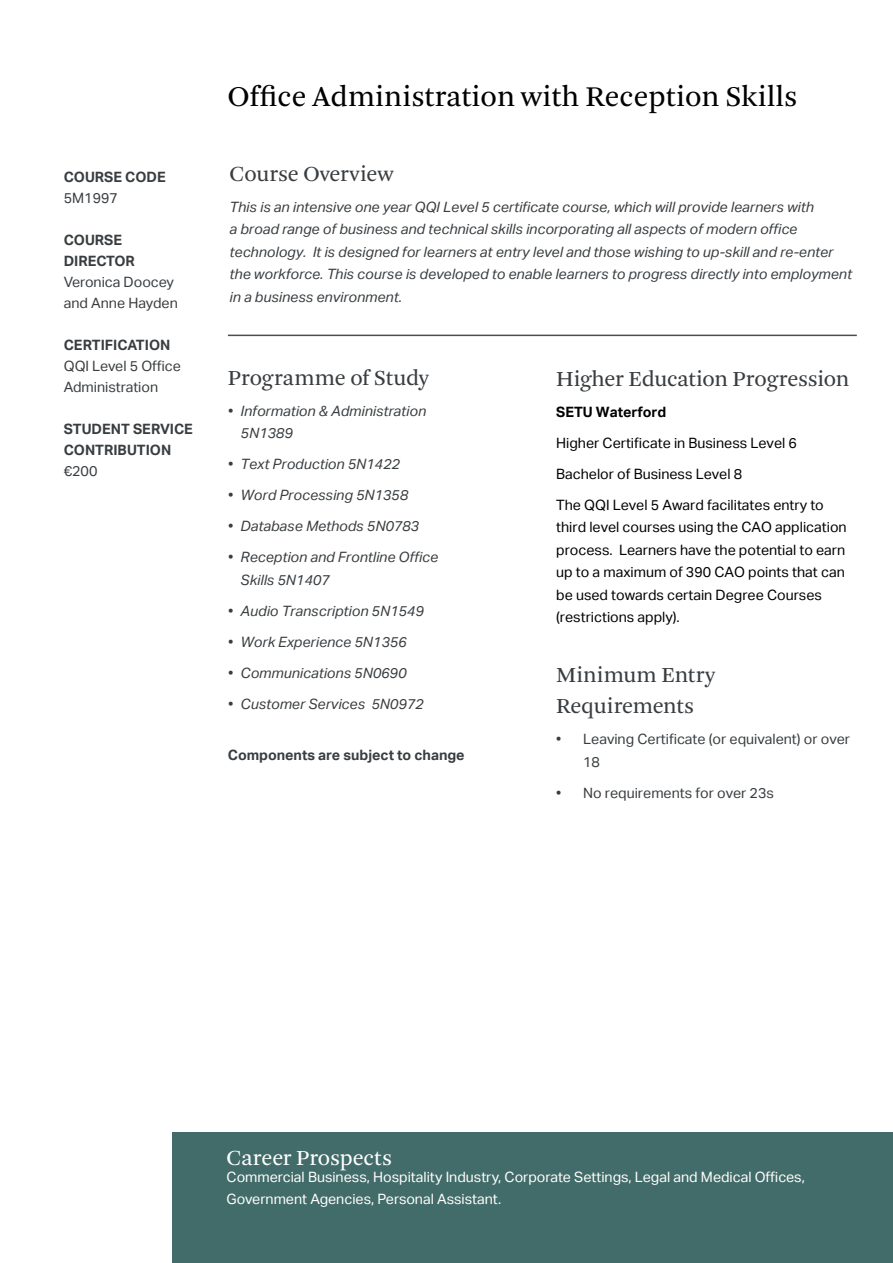
<style>
.page{position:relative;width:893px;height:1263px;background:#fff}
.page>*{position:absolute;margin:0;border:0;box-sizing:border-box;transform-origin:0 0}
.t1{font:30px "Arnhem";color:#000}
.t2{font:22.5px/31.5px "Arnhem";letter-spacing:-.01em;color:#393d40}
.t3{font:22.5px "Arnhem";letter-spacing:-.005em;color:#fff}
.t4{font:italic 14.25px/22.5px "Aktiv Grotesk";color:#393d40}
.t5{font:14.25px/22.5px "Aktiv Grotesk";color:#000}
.t6{font:14.25px/21px "Aktiv Grotesk";color:#393d40}
.t7{font:14.25px/21.6px "Aktiv Grotesk";color:#fff}
.t8{font:700 14.25px/21px "Aktiv Grotesk";color:#393d40}
.t9{font:700 14.25px "Aktiv Grotesk";color:#000}
</style>
<div class="page">
<hr style="left:228px;top:335px;width:629px;height:1px;background:#4d4d4f">
<div style="left:173px;top:1132px;width:720px;height:131px;background:#426c69"></div>
<p class="t8" style="left:64px;top:166px;width:103px">COURSE CODE</p>
<p class="t6" style="left:64px;top:187px;width:56px">5M1997</p>
<p class="t8" style="left:64px;top:229px;width:73px">COURSE<br>DIRECTOR</p>
<p class="t6" style="left:64px;top:271px;width:116px">Veronica Doocey and Anne Hayden</p>
<p class="t8" style="left:64px;top:334px;width:108px">CERTIFICATION</p>
<p class="t6" style="left:64px;top:355px;width:119px">QQI Level 5 Office<br>Administration</p>
<p class="t8" style="left:64px;top:418px;width:131px">STUDENT SERVICE<br>CONTRIBUTION</p>
<p class="t6" style="left:64px;top:460px;width:35px">€200</p>
<h1 class="t1" style="left:228px;top:80px;width:571px">Office Administration with Reception Skills</h1>
<h2 class="t2" style="left:230px;top:158px;width:165px">Course Overview</h2>
<p class="t4" style="left:230px;top:195px;width:624px">This is an intensive one year QQI Level 5 certificate course, which will provide learners with<br>a broad range of business and technical skills incorporating all aspects of modern office technology. It is designed for learners at entry level and those wishing to up-skill and re-enter the workforce. This course is developed to enable learners to progress directly into employment in a business environment.</p>
<h2 class="t2" style="left:228px;top:362px;width:203px">Programme of Study</h2>
<p class="t4" style="left:241px;top:400px;width:187px;text-indent:-13px">• Information &amp; Administration<br>5N1389</p>
<p class="t4" style="left:228px;top:453px;width:174px">• Text Production 5N1422</p>
<p class="t4" style="left:228px;top:484px;width:182px">• Word Processing 5N1358</p>
<p class="t4" style="left:228px;top:515px;width:193px">• Database Methods 5N0783</p>
<p class="t4" style="left:241px;top:546px;width:199px;text-indent:-13px">• Reception and Frontline Office<br>Skills 5N1407</p>
<p class="t4" style="left:228px;top:600px;width:197px">• Audio Transcription 5N1549</p>
<p class="t4" style="left:228px;top:631px;width:180px">• Work Experience 5N1356</p>
<p class="t4" style="left:228px;top:662px;width:180px">• Communications 5N0690</p>
<p class="t4" style="left:228px;top:693px;width:197px">• Customer Services 5N0972</p>
<p class="t8" style="left:228px;top:744px;width:238px">Components are subject to change</p>
<h2 class="t2" style="left:556px;top:363px;width:295px">Higher Education Progression</h2>
<p class="t9" style="left:556px;top:403px;width:112px">SETU Waterford</p>
<p class="t5" style="left:556px;top:427px;width:269px;line-height:31px">Higher Certificate in Business Level 6<br>Bachelor of Business Level 8<br>The QQI Level 5 Award facilitates entry to</p>
<p class="t5" style="left:556px;top:516px;width:292px">third level courses using the CAO application process. Learners have the potential to earn up to a maximum of 390 CAO points that can be used towards certain Degree Courses (restrictions apply).</p>
<h2 class="t2" style="left:556px;top:659px;width:160px">Minimum Entry<br>Requirements</h2>
<p class="t6" style="left:583px;top:728px;width:268px;line-height:22.5px;text-indent:-27px">• Leaving Certificate (or equivalent) or over<br>18</p>
<p class="t6" style="left:556px;top:782px;width:219px">• No requirements for over 23s</p>
<h2 class="t3" style="left:227px;top:1146px;width:167px">Career Prospects</h2>
<p class="t7" style="left:227px;top:1167px;width:580px">Commercial Business, Hospitality Industry, Corporate Settings, Legal and Medical Offices,<br>Government Agencies, Personal Assistant.</p>
</div>
